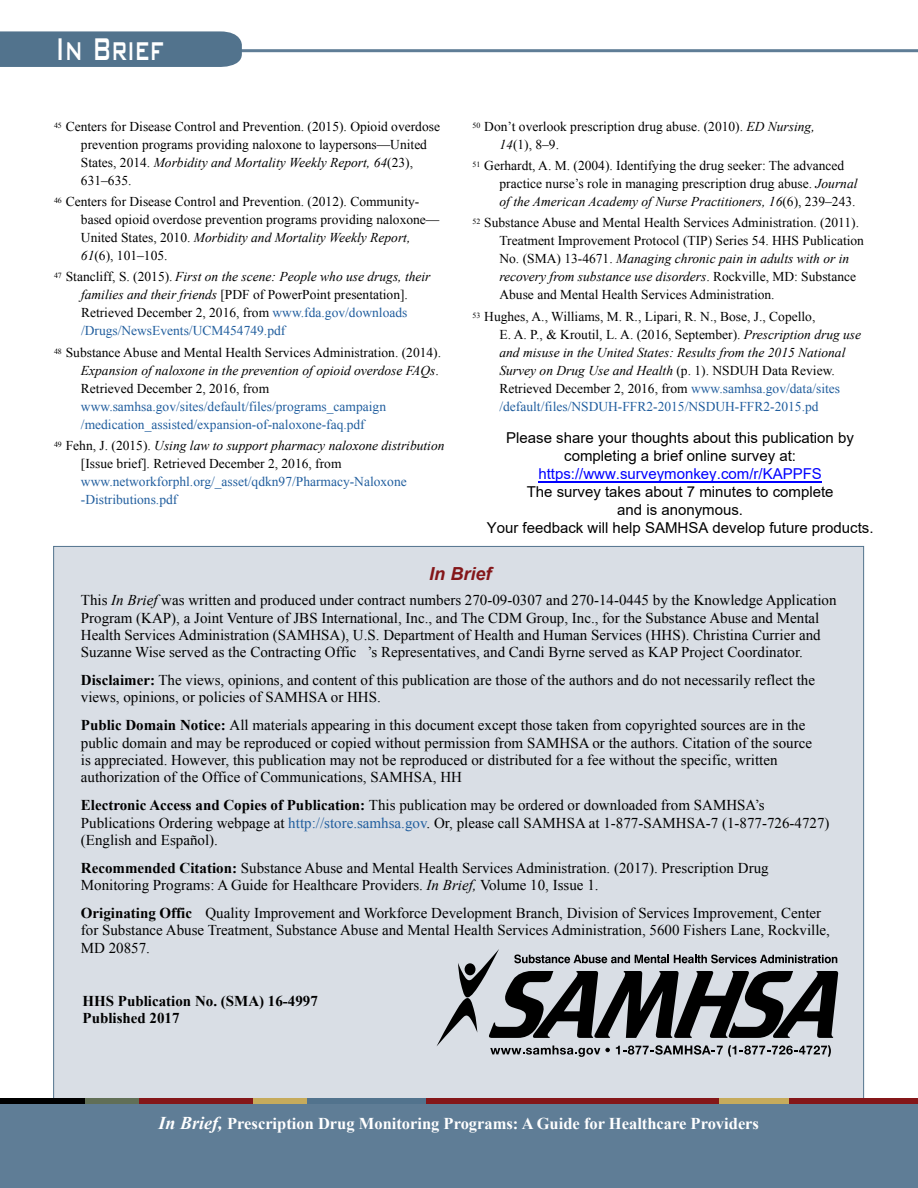
<style>
.page{position:relative;width:918px;height:1188px;background:#fff}
.page>*{position:absolute;margin:0;border:0;box-sizing:border-box;transform-origin:0 0}
.t1{font:500 42px "Bank Gothic BT";color:#fff;scale:.59 1}
.t2{font:italic 700 18px "Arial";color:#841619}
.t3{font:700 16.5px "Times New Roman";color:#fff}
.t4{font:15px/17.2px "Times New Roman";color:#000}
.t5{font:15px/18px "Arial";color:#000;text-align:center}
.t6{font:700 15px/17.2px "Times New Roman";color:#000}
.t7{font:15px "Arial";color:#00f}
.t8{font:13.5px/18px "Times New Roman";color:#000}
.t9{font:13.5px/18px "Times New Roman";color:#215e9e}
.s1{font-style:italic}
.s2{color:#215e9e}
.s3{font-weight:700}
.s4{font-style:italic;font-size:18px}
</style>
<div class="page">
<hr style="left:235px;top:49px;width:683px;height:3px;background:#5f7d96">
<div style="left:0;top:31px;width:242px;height:36px;background:#52738d"></div>
<div style="left:53px;top:546px;width:811px;height:578px;background:#d9dee5;border:1px solid #52738d"></div>
<div style="left:0;top:1099px;width:918px;height:89px;background:#5f7d96"></div>
<div style="left:719px;top:1099px;width:71px;height:5px;background:#c6ab5c"></div>
<div style="left:307px;top:1099px;width:119px;height:5px;background:#52738d"></div>
<div style="left:426px;top:1099px;width:293px;height:5px;background:#841619"></div>
<div style="left:0;top:1099px;width:89px;height:5px;background:#000"></div>
<div style="left:131px;top:1099px;width:122px;height:5px;background:#841619"></div>
<div style="left:86px;top:1099px;width:53px;height:5px;background:#616f57"></div>
<div style="left:253px;top:1099px;width:54px;height:5px;background:#c6ab5c"></div>
<div style="left:790px;top:1099px;width:128px;height:5px;background:#841619"></div>
<svg style="left:437px;top:949px;width:401px;height:108px"></svg>
<div style="left:465px;top:963px;width:10px;height:12px;background:#000;border-radius:50%"></div>
<hr style="left:538px;top:482px;width:284px;height:1px;background:#00f">
<h1 class="t1" style="left:56px;top:26px;width:184px">In Brief</h1>
<p class="t8" style="left:81px;top:117px;width:361px;text-indent:-27px"><sup>45</sup> Centers for Disease Control and Prevention. (2015). Opioid overdose prevention programs providing naloxone to laypersons—United States, 2014. <span class="s1">Morbidity and Mortality Weekly Report, 64</span>(23), 631–635.</p>
<p class="t8" style="left:81px;top:192px;width:360px;text-indent:-27px"><sup>46</sup> Centers for Disease Control and Prevention. (2012). Community&shy;based opioid overdose prevention programs providing naloxone— United States, 2010. <span class="s1">Morbidity and Mortality Weekly Report, 61</span>(6), 101–105.</p>
<p class="t8" style="left:81px;top:268px;width:351px;text-indent:-27px"><sup>47</sup> Stancliff, S. (2015). <span class="s1">First on the scene: People who use drugs, their families and their friends</span> [PDF of PowerPoint presentation].<br>Retrieved December 2, 2016, from <span class="s2">www.fda.gov/downloads /Drugs/NewsEvents/UCM454749.pdf</span></p>
<p class="t8" style="left:81px;top:343px;width:362px;text-indent:-27px"><sup>48</sup> Substance Abuse and Mental Health Services Administration. (2014).<br><span class="s1">Expansion of naloxone in the prevention of opioid overdose FAQs</span>.<br>Retrieved December 2, 2016, from</p>
<p class="t9" style="left:81px;top:397px;width:307px">www.samhsa.gov/sites/default/files/programs_campaign /medication_assisted/expansion-of-naloxone-faq.pdf</p>
<p class="t8" style="left:81px;top:436px;width:365px;text-indent:-27px"><sup>49</sup> Fehn, J. (2015). <span class="s1">Using law to support pharmacy naloxone distribution </span>[Issue brief]. Retrieved December 2, 2016, from</p>
<p class="t9" style="left:81px;top:472px;width:327px">www.networkforphl.org/_asset/qdkn97/Pharmacy-Naloxone -Distributions.pdf</p>
<p class="t8" style="left:500px;top:117px;width:317px;text-indent:-27px"><sup>50</sup> Don’t overlook prescription drug abuse. (2010). <span class="s1">ED Nursing,<br>14</span>(1), 8–9.</p>
<p class="t8" style="left:499px;top:156px;width:360px;text-indent:-27px"><sup>51</sup> Gerhardt, A. M. (2004). Identifying the drug seeker: The advanced practice nurse’s role in managing prescription drug abuse. <span class="s1">Journal of the American Academy of Nurse Practitioners, 16</span>(6), 239–243.</p>
<p class="t8" style="left:499px;top:214px;width:366px;text-indent:-27px"><sup>52</sup> Substance Abuse and Mental Health Services Administration. (2011).<br>Treatment Improvement Protocol (TIP) Series 54. HHS Publication No. (SMA) 13-4671. <span class="s1">Managing chronic pain in adults with or in recovery from substance use disorders</span>. Rockville, MD: Substance Abuse and Mental Health Services Administration.</p>
<p class="t8" style="left:499px;top:307px;width:363px;text-indent:-27px"><sup>53</sup> Hughes, A., Williams, M. R., Lipari, R. N., Bose, J., Copello,<br>E. A. P., &amp; Kroutil, L. A. (2016, September). <span class="s1">Prescription drug use and misuse in the United States: Results from the 2015 National Survey on Drug Use and Health</span> (p. 1). NSDUH Data Review.<br>Retrieved December 2, 2016, from <span class="s2">www.samhsa.gov/data/sites /default/files/NSDUH-FFR2-2015/NSDUH-FFR2-2015.pd</span></p>
<p class="t5" style="left:506px;top:429px;width:349px">Please share your thoughts about this publication by completing a brief online survey at:</p>
<p class="t7" style="left:538px;top:464px;width:285px">https://www.surveymonkey.com/r/KAPPFS</p>
<p class="t5" style="left:487px;top:483px;width:388px">The survey takes about 7 minutes to complete<br>and is anonymous.<br>Your feedback will help SAMHSA develop future products.</p>
<h2 class="t2" style="left:429px;top:561px;width:64px">In Brief</h2>
<p class="t4" style="left:81px;top:592px;width:757px">This <span class="s1">In Brief</span> was written and produced under contract numbers 270-09-0307 and 270-14-0445 by the Knowledge Application Program (KAP), a Joint Venture of JBS International, Inc., and The CDM Group, Inc., for the Substance Abuse and Mental Health Services Administration (SAMHSA), U.S. Department of Health and Human Services (HHS). Christina Currier and Suzanne Wise served as the Contracting Offic ’s Representatives, and Candi Byrne served as KAP Project Coordinator.</p>
<p class="t4" style="left:81px;top:671px;width:736px"><span class="s3">Disclaimer:</span> The views, opinions, and content of this publication are those of the authors and do not necessarily reflect the views, opinions, or policies of SAMHSA or HHS.</p>
<p class="t4" style="left:81px;top:717px;width:733px"><span class="s3">Public Domain Notice:</span> All materials appearing in this document except those taken from copyrighted sources are in the public domain and may be reproduced or copied without permission from SAMHSA or the authors. Citation of the source is appreciated. However, this publication may not be reproduced or distributed for a fee without the specific, written authorization of the Office of Communications, SAMHSA, HH</p>
<p class="t4" style="left:81px;top:796px;width:750px"><span class="s3">Electronic Access and Copies of Publication:</span> This publication may be ordered or downloaded from SAMHSA’s<br>Publications Ordering webpage at <span class="s2">http://store.samhsa.gov</span>. Or, please call SAMHSA at 1-877-SAMHSA-7 (1-877-726-4727) (English and Español).</p>
<p class="t4" style="left:81px;top:859px;width:689px"><span class="s3">Recommended Citation:</span> Substance Abuse and Mental Health Services Administration. (2017). Prescription Drug<br>Monitoring Programs: A Guide for Healthcare Providers. <span class="s1">In Brief,</span> Volume 10, Issue 1.</p>
<p class="t4" style="left:81px;top:904px;width:751px"><span class="s3">Originating Offic</span> Quality Improvement and Workforce Development Branch, Division of Services Improvement, Center for Substance Abuse Treatment, Substance Abuse and Mental Health Services Administration, 5600 Fishers Lane, Rockville,<br>MD 20857.</p>
<p class="t6" style="left:83px;top:992px;width:237px">HHS Publication No. (SMA) 16-4997<br>Published 2017</p>
<p class="t3" style="left:159px;top:1112px;width:602px"><span class="s4">In Brief,</span> Prescription Drug Monitoring Programs: A Guide for Healthcare Providers</p>
</div>
